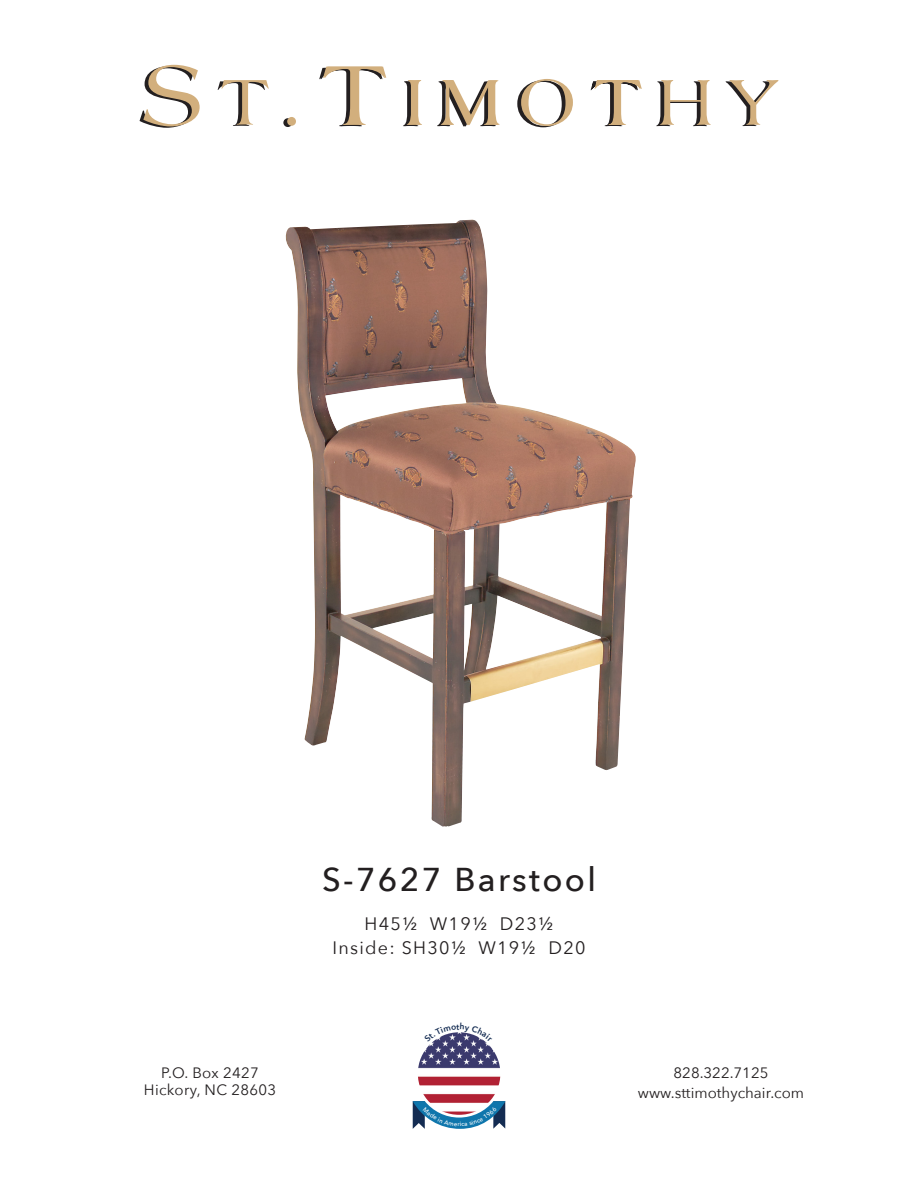
<style>
.page{position:relative;width:918px;height:1188px;background:#fff}
.page>*{position:absolute;margin:0;border:0;box-sizing:border-box;transform-origin:0 0}
.t1{font:500 33px "Avenir Next";letter-spacing:.07em;color:#231f20}
.t2{font:18px "Avenir Next";letter-spacing:.07em;color:#231f20}
.t3{font:15px "Avenir Next";color:#231f20}
.t4{font:15px "Avenir Next";letter-spacing:.02em;color:#231f20}
</style>
<div class="page">
<div style="left:283px;top:118px;width:9px;height:9px;background:#231f20;border-radius:50%"></div>
<svg style="left:140px;top:65px;width:60px;height:63px"></svg>
<svg style="left:218px;top:80px;width:51px;height:46px"></svg>
<div style="left:287px;top:117px;width:9px;height:9px;background:#d2af7d;border-radius:50%"></div>
<svg style="left:319px;top:67px;width:67px;height:59px"></svg>
<svg style="left:403px;top:80px;width:19px;height:46px"></svg>
<svg style="left:437px;top:80px;width:63px;height:47px"></svg>
<svg style="left:517px;top:79px;width:56px;height:48px"></svg>
<svg style="left:591px;top:80px;width:51px;height:46px"></svg>
<svg style="left:656px;top:80px;width:55px;height:46px"></svg>
<svg style="left:726px;top:80px;width:52px;height:46px"></svg>
<img style="left:285px;top:220px;width:351px;height:607px">
<img style="left:418px;top:1032px;width:82px;height:83px;border-radius:41px">
<svg style="left:413px;top:1101px;width:92px;height:28px"></svg>
<svg style="left:432px;top:1032px;width:54px;height:10px"></svg>
<p class="t3" style="left:161px;top:1060px;width:99px">P.O. Box 2427</p>
<p class="t4" style="left:144px;top:1077px;width:134px">Hickory, NC 28603</p>
<p class="t1" style="left:322px;top:851px;width:275px">S-7627 Barstool</p>
<p class="t2" style="left:365px;top:909px;width:190px">H451/2 W191/2 D231/2</p>
<p class="t2" style="left:332px;top:933px;width:255px">Inside: SH301/2 W191/2 D20</p>
<p class="t3" style="left:674px;top:1060px;width:96px">828.322.7125</p>
<p class="t3" style="left:638px;top:1080px;width:168px">www.sttimothychair.com</p>
</div>
